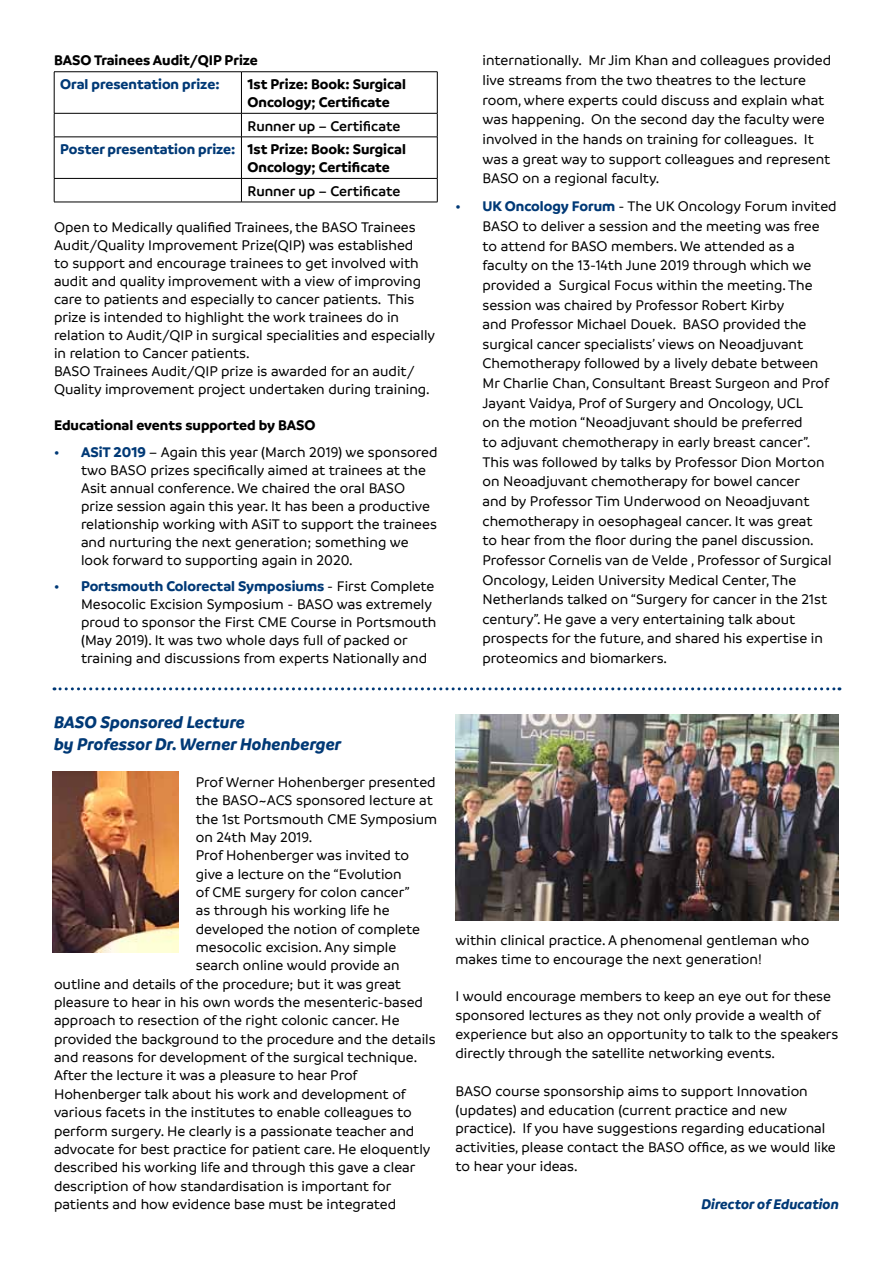
<style>
.page{position:relative;width:893px;height:1263px;background:#fff}
.page>*{position:absolute;margin:0;border:0;box-sizing:border-box;transform-origin:0 0}
.t1{font:italic 700 18px/21.9px "Branding";color:#003976}
.t2{font:500 15px/19.6px "Branding";color:#000}
.t3{font:700 15px/18px "Branding";color:#000}
.t4{font:700 15px/23.5px "Branding";color:#003976}
.t5{font:600 15px "Branding";color:#000}
.t6{font:italic 700 15px "Branding";letter-spacing:-.005em;color:#003976}
.s1{font-weight:600;color:#000}
.s2{color:#000}
.s3{font-weight:700;color:#003976}
</style>
<div class="page">
<hr style="left:54px;top:71px;width:187px;height:1px;background:#000">
<hr style="left:54px;top:72px;width:1px;height:41px;background:#000">
<hr style="left:241px;top:71px;width:196px;height:1px;background:#000">
<hr style="left:241px;top:72px;width:1px;height:41px;background:#000">
<hr style="left:437px;top:72px;width:1px;height:41px;background:#000">
<hr style="left:54px;top:113px;width:187px;height:1px;background:#000">
<svg style="left:54px;top:113px;width:1px;height:24px"></svg>
<hr style="left:241px;top:113px;width:196px;height:1px;background:#000">
<svg style="left:241px;top:113px;width:1px;height:24px"></svg>
<svg style="left:437px;top:113px;width:1px;height:24px"></svg>
<hr style="left:54px;top:137px;width:187px;height:1px;background:#000">
<hr style="left:54px;top:137px;width:1px;height:41px;background:#000">
<hr style="left:241px;top:137px;width:196px;height:1px;background:#000">
<hr style="left:241px;top:137px;width:1px;height:41px;background:#000">
<hr style="left:437px;top:137px;width:1px;height:41px;background:#000">
<hr style="left:54px;top:178px;width:187px;height:1px;background:#000">
<svg style="left:54px;top:179px;width:1px;height:23px"></svg>
<hr style="left:241px;top:178px;width:196px;height:1px;background:#000">
<svg style="left:241px;top:179px;width:1px;height:23px"></svg>
<svg style="left:437px;top:179px;width:1px;height:23px"></svg>
<hr style="left:54px;top:202px;width:187px;height:1px;background:#000">
<hr style="left:241px;top:202px;width:196px;height:1px;background:#000">
<img style="left:455px;top:714px;width:384px;height:207px">
<svg style="left:54px;top:687px;width:786px;height:3px"></svg>
<img style="left:52px;top:772px;width:127px;height:180px">
<p class="t3" style="left:54px;top:52px;width:205px">BASO Trainees Audit/QIP Prize</p>
<p class="t4" style="left:60px;top:73px;width:161px">Oral presentation prize:</p>
<p class="t3" style="left:247px;top:75px;width:160px">1st Prize: Book: Surgical<br>Oncology; Certificate</p>
<p class="t4" style="left:60px;top:114px;width:347px;text-indent:187px"><span class="s1">Runner up – Certificate<br></span>Poster presentation prize: <span class="s2">1st Prize: Book: Surgical</span></p>
<p class="t3" style="left:247px;top:158px;width:144px">Oncology; Certificate</p>
<p class="t5" style="left:247px;top:183px;width:154px">Runner up – Certificate</p>
<p class="t2" style="left:54px;top:218px;width:383px;line-height:18px">Open to Medically qualified Trainees, the BASO Trainees Audit/Quality Improvement Prize(QIP) was established<br>to support and encourage trainees to get involved with audit and quality improvement with a view of improving care to patients and especially to cancer patients. This prize is intended to highlight the work trainees do in relation to Audit/QIP in surgical specialities and especially in relation to Cancer patients.<br>BASO Trainees Audit/QIP prize is awarded for an audit/ Quality improvement project undertaken during training.</p>
<p class="t3" style="left:54px;top:416px;width:263px">Educational events supported by BASO</p>
<p class="t2" style="left:81px;top:443px;width:358px;line-height:18px;text-indent:-27px"><span class="s3">• ASiT 2019</span> – Again this year (March 2019) we sponsored two BASO prizes specifically aimed at trainees at the Asit annual conference. We chaired the oral BASO prize session again this year. It has been a productive relationship working with ASiT to support the trainees and nurturing the next generation; something we look forward to supporting again in 2020.</p>
<p class="t2" style="left:81px;top:577px;width:357px;line-height:18px;text-indent:-27px"><span class="s3">• Portsmouth Colorectal Symposiums</span> - First Complete Mesocolic Excision Symposium - BASO was extremely proud to sponsor the First CME Course in Portsmouth (May 2019). It was two whole days full of packed or training and discussions from experts Nationally and</p>
<p class="t2" style="left:482px;top:51px;width:350px">internationally. Mr Jim Khan and colleagues provided live streams from the two theatres to the lecture room, where experts could discuss and explain what was happening. On the second day the faculty were involved in the hands on training for colleagues. It was a great way to support colleagues and represent BASO on a regional faculty.</p>
<p class="t2" style="left:482px;top:197px;width:356px;text-indent:-27px"><span class="s3">• UK Oncology Forum</span> - The UK Oncology Forum invited BASO to deliver a session and the meeting was free to attend for BASO members. We attended as a faculty on the 13-14th June 2019 through which we provided a Surgical Focus within the meeting. The session was chaired by Professor Robert Kirby<br>and Professor Michael Douek. BASO provided the surgical cancer specialists’ views on Neoadjuvant Chemotherapy followed by a lively debate between Mr Charlie Chan, Consultant Breast Surgeon and Prof Jayant Vaidya, Prof of Surgery and Oncology, UCL<br>on the motion “Neoadjuvant should be preferred<br>to adjuvant chemotherapy in early breast cancer”.<br>This was followed by talks by Professor Dion Morton on Neoadjuvant chemotherapy for bowel cancer<br>and by Professor Tim Underwood on Neoadjuvant chemotherapy in oesophageal cancer. It was great<br>to hear from the floor during the panel discussion.<br>Professor Cornelis van de Velde , Professor of Surgical Oncology, Leiden University Medical Center, The Netherlands talked on “Surgery for cancer in the 21st century”. He gave a very entertaining talk about prospects for the future, and shared his expertise in proteomics and biomarkers.</p>
<p class="t1" style="left:54px;top:711px;width:289px">BASO Sponsored Lecture<br>by Professor Dr. Werner Hohenberger</p>
<p class="t2" style="left:196px;top:772px;width:241px">Prof Werner Hohenberger presented</p>
<p class="t2" style="left:196px;top:791px;width:239px">the BASO~ACS sponsored lecture at</p>
<p class="t2" style="left:196px;top:809px;width:243px">the 1st Portsmouth CME Symposium</p>
<p class="t2" style="left:196px;top:827px;width:118px">on 24th May 2019.</p>
<p class="t2" style="left:196px;top:846px;width:215px">Prof Hohenberger was invited to</p>
<p class="t2" style="left:196px;top:864px;width:207px">give a lecture on the “Evolution</p>
<p class="t2" style="left:196px;top:882px;width:215px">of CME surgery for colon cancer”</p>
<p class="t2" style="left:196px;top:901px;width:195px">as through his working life he</p>
<p class="t2" style="left:196px;top:919px;width:226px">developed the notion of complete</p>
<p class="t2" style="left:196px;top:937px;width:202px">mesocolic excision. Any simple</p>
<p class="t2" style="left:196px;top:956px;width:205px">search online would provide an</p>
<p class="t2" style="left:54px;top:974px;width:349px">outline and details of the procedure; but it was great</p>
<p class="t2" style="left:54px;top:992px;width:370px">pleasure to hear in his own words the mesenteric-based</p>
<p class="t2" style="left:54px;top:1011px;width:347px">approach to resection of the right colonic cancer. He</p>
<p class="t2" style="left:54px;top:1029px;width:383px">provided the background to the procedure and the details</p>
<p class="t2" style="left:54px;top:1047px;width:365px">and reasons for development of the surgical technique.</p>
<p class="t2" style="left:54px;top:1066px;width:305px">After the lecture it was a pleasure to hear Prof</p>
<p class="t2" style="left:54px;top:1084px;width:353px">Hohenberger talk about his work and development of</p>
<p class="t2" style="left:54px;top:1102px;width:359px">various facets in the institutes to enable colleagues to</p>
<p class="t2" style="left:54px;top:1121px;width:362px">perform surgery. He clearly is a passionate teacher and</p>
<p class="t2" style="left:54px;top:1139px;width:378px">advocate for best practice for patient care. He eloquently</p>
<p class="t2" style="left:54px;top:1157px;width:363px">described his working life and through this gave a clear</p>
<p class="t2" style="left:54px;top:1176px;width:339px">description of how standardisation is important for</p>
<p class="t2" style="left:54px;top:1194px;width:344px">patients and how evidence base must be integrated</p>
<p class="t2" style="left:455px;top:931px;width:355px;line-height:18.9px">within clinical practice. A phenomenal gentleman who makes time to encourage the next generation!</p>
<p class="t2" style="left:455px;top:987px;width:384px;line-height:18.9px">I would encourage members to keep an eye out for these sponsored lectures as they not only provide a wealth of experience but also an opportunity to talk to the speakers directly through the satellite networking events.</p>
<p class="t2" style="left:455px;top:1081px;width:382px;line-height:18.9px">BASO course sponsorship aims to support Innovation (updates) and education (current practice and new practice). If you have suggestions regarding educational activities, please contact the BASO office, as we would like to hear your ideas.</p>
<p class="t6" style="left:701px;top:1195px;width:139px">Director of Education</p>
</div>
